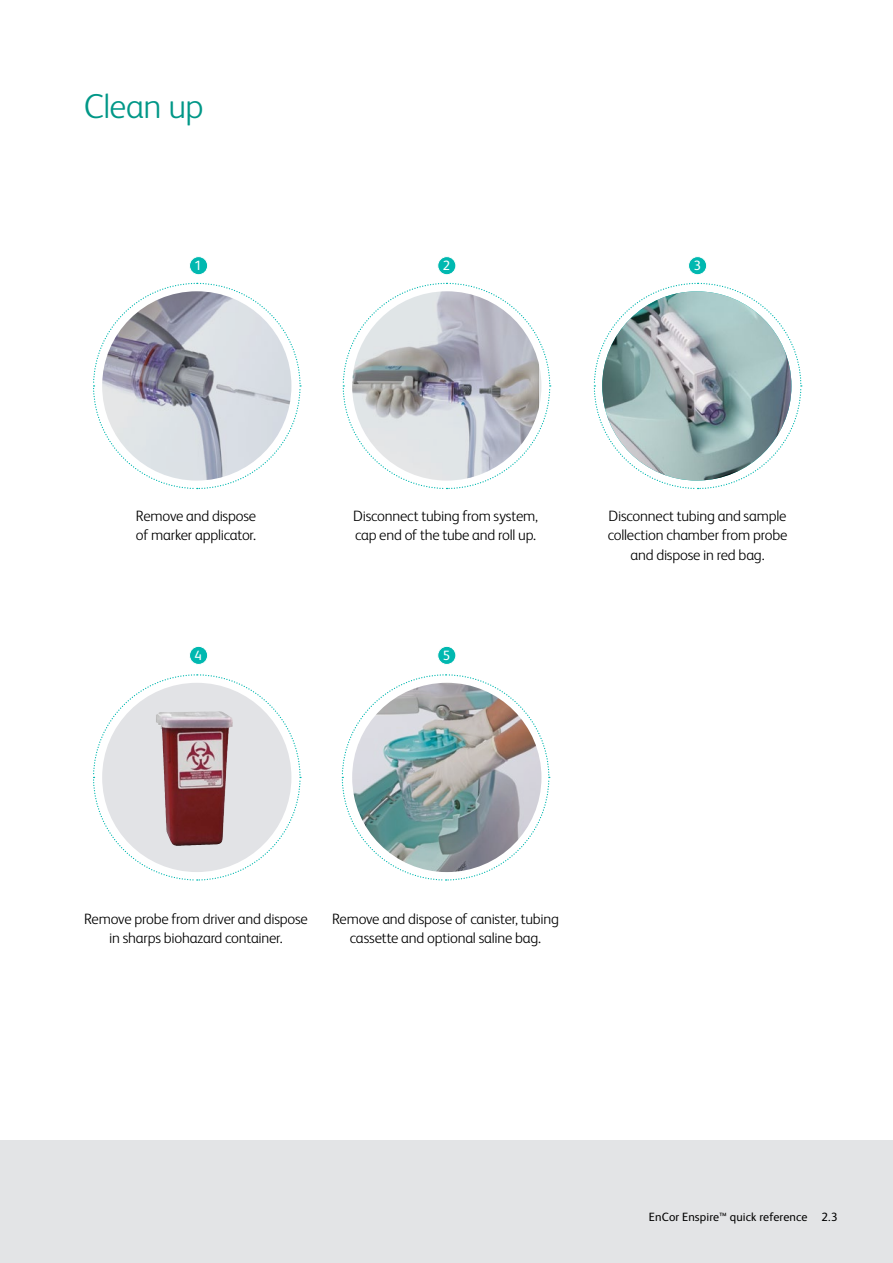
<style>
.page{position:relative;width:893px;height:1263px;background:#fff}
.page>*{position:absolute;margin:0;border:0;box-sizing:border-box;transform-origin:0 0}
.t1{font:300 34.5px "FS Albert Pro";letter-spacing:-.015em;color:#009787}
.t2{font:300 15px/19.5px "FS Albert Pro";letter-spacing:-.015em;color:#000;text-align:center}
.t3{font:13.5px "FS Albert Pro";color:#fff}
.t4{font:12px "FS Albert Pro";letter-spacing:.01em;color:#000}
</style>
<div class="page">
<div style="left:0;top:1141px;width:893px;height:122px;background:#e3e4e6"></div>
<svg style="left:593px;top:282px;width:209px;height:208px"></svg>
<svg style="left:342px;top:282px;width:209px;height:208px"></svg>
<svg style="left:93px;top:282px;width:208px;height:208px"></svg>
<svg style="left:93px;top:674px;width:208px;height:207px"></svg>
<img style="left:341px;top:674px;width:209px;height:207px">
<div style="left:190px;top:257px;width:18px;height:18px;background:#00b8b0;border-radius:50%"></div>
<div style="left:189px;top:256px;width:19px;height:19px;border:1px solid #fff;border-radius:50%"></div>
<div style="left:190px;top:646px;width:18px;height:18px;background:#00b8b0;border-radius:50%"></div>
<div style="left:189px;top:646px;width:19px;height:19px;border:1px solid #fff;border-radius:50%"></div>
<div style="left:438px;top:257px;width:18px;height:18px;background:#00b8b0;border-radius:50%"></div>
<div style="left:438px;top:256px;width:18px;height:19px;border:1px solid #fff;border-radius:50%"></div>
<div style="left:438px;top:646px;width:18px;height:18px;background:#00b8b0;border-radius:50%"></div>
<div style="left:438px;top:646px;width:18px;height:19px;border:1px solid #fff;border-radius:50%"></div>
<div style="left:688px;top:257px;width:19px;height:18px;background:#00b8b0;border-radius:50%"></div>
<div style="left:688px;top:256px;width:19px;height:19px;border:1px solid #fff;border-radius:50%"></div>
<h1 class="t1" style="left:84px;top:82px;width:121px">Clean up</h1>
<p class="t3" style="left:195px;top:256px;width:9px">1</p>
<p class="t3" style="left:443px;top:256px;width:9px">2</p>
<p class="t3" style="left:694px;top:256px;width:9px">3</p>
<p class="t2" style="left:136px;top:505px;width:122px;text-align:left">Remove and dispose of marker applicator.</p>
<p class="t2" style="left:353px;top:505px;width:186px;text-align:left">Disconnect tubing from system, cap end of the tube and roll up.</p>
<p class="t2" style="left:608px;top:505px;width:181px">Disconnect tubing and sample collection chamber from probe and dispose in red bag.</p>
<p class="t3" style="left:195px;top:646px;width:9px">4</p>
<p class="t3" style="left:443px;top:646px;width:9px">5</p>
<p class="t2" style="left:84px;top:908px;width:225px">Remove probe from driver and dispose in sharps biohazard container.</p>
<p class="t2" style="left:332px;top:908px;width:228px">Remove and dispose of canister, tubing cassette and optional saline bag.</p>
<p class="t4" style="left:649px;top:1208px;width:190px">EnCor Enspire™ quick reference 2.3</p>
</div>
